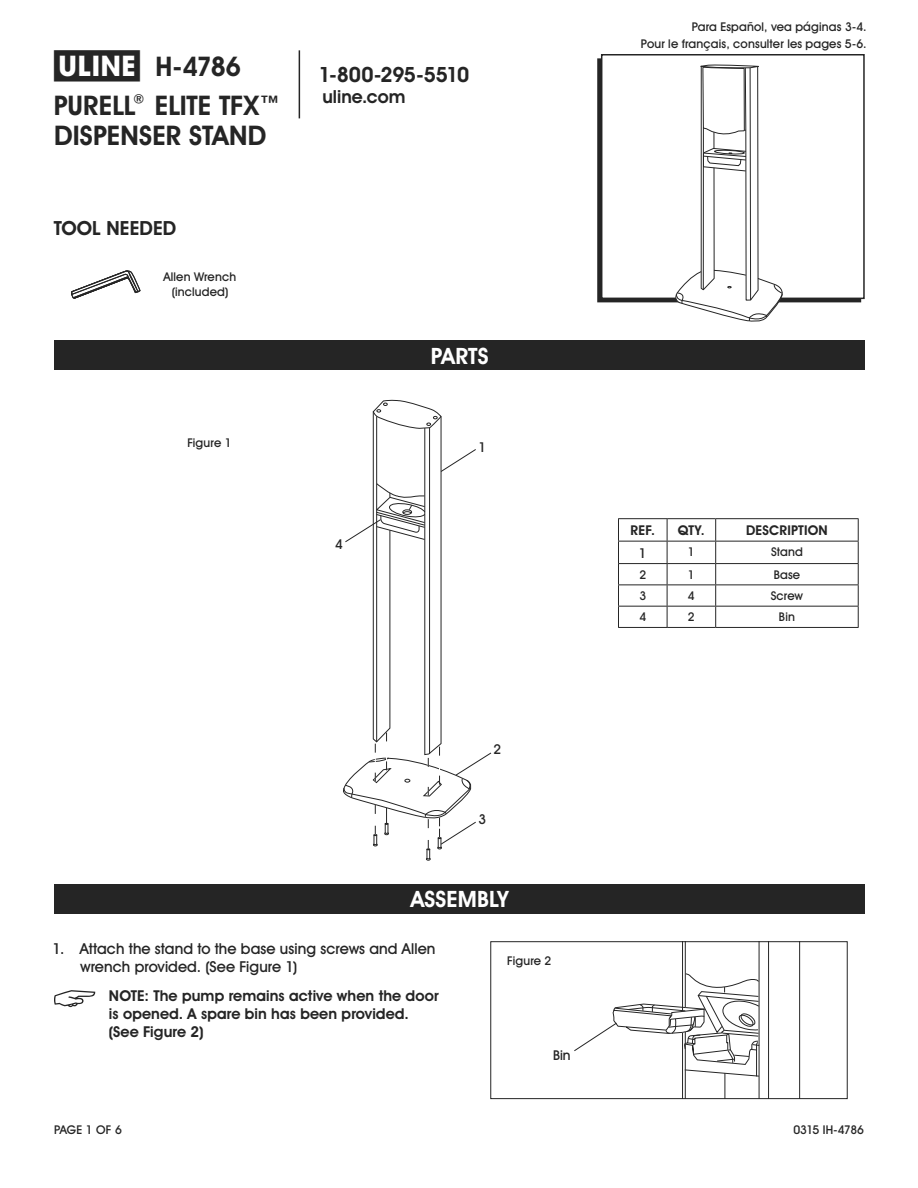
<style>
.page{position:relative;width:918px;height:1188px;background:#fff}
.page>*{position:absolute;margin:0;border:0;box-sizing:border-box;transform-origin:0 0}
.t1{font:700 27px/38.7px "Uline Two Knine";letter-spacing:.005em;color:#252525}
.t2{font:700 22.5px "Uline Two Knine";letter-spacing:.005em;color:#fff}
.t3{font:700 21px "Uline Two Knine";letter-spacing:-.02em;color:#252525}
.t4{font:700 19.5px "Uline Two Knine";letter-spacing:.005em;color:#252525}
.t5{font:700 18px "Uline Two Knine";color:#252525}
.t6{font:700 15px/18px "Uline Two Knine";letter-spacing:.005em;color:#252525}
.t7{font:15px/18px "Uline Two Knine";letter-spacing:.005em;color:#252525}
.t8{font:700 13.5px "Uline Two Knine";letter-spacing:.015em;color:#252525}
.t9{font:13.5px "Uline Two Knine";color:#252525}
.t10{font:12px/14.4px "Uline Two Knine";letter-spacing:.015em;color:#252525;text-align:center}
.t11{font:12px "Uline Two Knine";letter-spacing:-.04em;color:#252525}
.s1{font-size:28.5px}
</style>
<div class="page">
<hr style="left:299px;top:50px;width:1px;height:68px;background:#252525">
<svg style="left:54px;top:990px;width:41px;height:17px"></svg>
<div style="left:55px;top:884px;width:810px;height:30px;background:#252525"></div>
<div style="left:55px;top:340px;width:810px;height:30px;background:#252525"></div>
<div style="left:601px;top:54px;width:264px;height:245px;border:2px solid #252525"></div>
<svg style="left:673px;top:64px;width:111px;height:258px"></svg>
<svg style="left:71px;top:270px;width:69px;height:29px"></svg>
<hr style="left:618px;top:518px;width:49px;height:1px;background:#252525">
<hr style="left:667px;top:518px;width:49px;height:1px;background:#252525">
<hr style="left:716px;top:518px;width:143px;height:1px;background:#252525">
<hr style="left:618px;top:563px;width:49px;height:1px;background:#252525">
<hr style="left:667px;top:563px;width:49px;height:1px;background:#252525">
<hr style="left:716px;top:563px;width:143px;height:1px;background:#252525">
<hr style="left:618px;top:584px;width:49px;height:1px;background:#252525">
<hr style="left:667px;top:584px;width:49px;height:1px;background:#252525">
<hr style="left:716px;top:584px;width:143px;height:1px;background:#252525">
<hr style="left:618px;top:606px;width:49px;height:1px;background:#252525">
<svg style="left:618px;top:519px;width:1px;height:108px"></svg>
<hr style="left:667px;top:606px;width:49px;height:1px;background:#252525">
<svg style="left:667px;top:519px;width:1px;height:108px"></svg>
<hr style="left:716px;top:606px;width:143px;height:1px;background:#252525">
<svg style="left:715px;top:519px;width:1px;height:108px"></svg>
<svg style="left:858px;top:519px;width:1px;height:108px"></svg>
<hr style="left:618px;top:627px;width:49px;height:1px;background:#252525">
<hr style="left:667px;top:627px;width:49px;height:1px;background:#252525">
<hr style="left:716px;top:627px;width:143px;height:1px;background:#252525">
<hr style="left:618px;top:541px;width:49px;height:1px;background:#252525">
<hr style="left:667px;top:541px;width:49px;height:1px;background:#252525">
<hr style="left:716px;top:541px;width:143px;height:1px;background:#252525">
<hr style="left:768px;top:942px;width:1px;height:157px;background:#252525">
<hr style="left:799px;top:942px;width:1px;height:157px;background:#252525">
<svg style="left:574px;top:943px;width:186px;height:154px"></svg>
<div style="left:490px;top:941px;width:358px;height:158px;border:1px solid #252525"></div>
<svg style="left:343px;top:400px;width:149px;height:461px"></svg>
<h1 class="t1" style="left:54px;top:47px;width:228px"><span class="s1">π</span> H-4786<br>PURELL<sup>®</sup> ELITE TFX™</h1>
<h1 class="t1" style="left:54px;top:116px;width:214px">DISPENSER STAND</h1>
<h3 class="t4" style="left:54px;top:216px;width:124px">TOOL NEEDED</h3>
<p class="t10" style="left:163px;top:270px;width:74px">Allen Wrench (included)</p>
<p class="t10" style="left:187px;top:435px;width:46px">Figure 1</p>
<h3 class="t3" style="left:318px;top:62px;width:152px">1-800-295-5510</h3>
<h3 class="t5" style="left:322px;top:86px;width:84px">uline.com</h3>
<h2 class="t2" style="left:431px;top:342px;width:59px">PARTS</h2>
<p class="t9" style="left:335px;top:536px;width:9px">4</p>
<p class="t9" style="left:478px;top:439px;width:9px">1</p>
<p class="t9" style="left:494px;top:741px;width:9px">2</p>
<p class="t9" style="left:478px;top:810px;width:9px">3</p>
<h2 class="t2" style="left:411px;top:885px;width:99px">ASSEMBLY</h2>
<p class="t7" style="left:80px;top:940px;width:357px;text-indent:-27px">1. Attach the stand to the base using screws and Allen wrench provided. (See Figure 1)</p>
<p class="t6" style="left:109px;top:986px;width:331px">NOTE: The pump remains active when the door is opened. A spare bin has been provided. (See Figure 2)</p>
<p class="t10" style="left:507px;top:953px;width:46px">Figure 2</p>
<p class="t9" style="left:553px;top:1047px;width:19px">Bin</p>
<p class="t10" style="left:641px;top:18px;width:227px;line-height:16.8px;text-align:right">Para Español, vea páginas 3-4.<br>Pour le français, consulter les pages 5-6.</p>
<p class="t8" style="left:631px;top:522px;width:26px">REF.</p>
<p class="t8" style="left:678px;top:522px;width:28px">QTY.</p>
<p class="t8" style="left:746px;top:522px;width:83px">DESCRIPTION</p>
<p class="t9" style="left:639px;top:544px;width:9px">1</p>
<p class="t10" style="left:688px;top:545px;width:8px">1</p>
<p class="t10" style="left:771px;top:545px;width:33px">Stand</p>
<p class="t10" style="left:639px;top:567px;width:8px">2</p>
<p class="t10" style="left:688px;top:567px;width:8px">1</p>
<p class="t10" style="left:774px;top:567px;width:28px">Base</p>
<p class="t10" style="left:639px;top:589px;width:8px">3</p>
<p class="t10" style="left:688px;top:589px;width:8px">4</p>
<p class="t10" style="left:771px;top:589px;width:34px">Screw</p>
<p class="t10" style="left:639px;top:610px;width:8px">4</p>
<p class="t10" style="left:688px;top:610px;width:8px">2</p>
<p class="t10" style="left:779px;top:610px;width:18px">Bin</p>
<p class="t10" style="left:54px;top:1122px;width:69px">PAGE 1 OF 6</p>
<p class="t11" style="left:793px;top:1122px;width:72px">0315 IH-4786</p>
</div>
